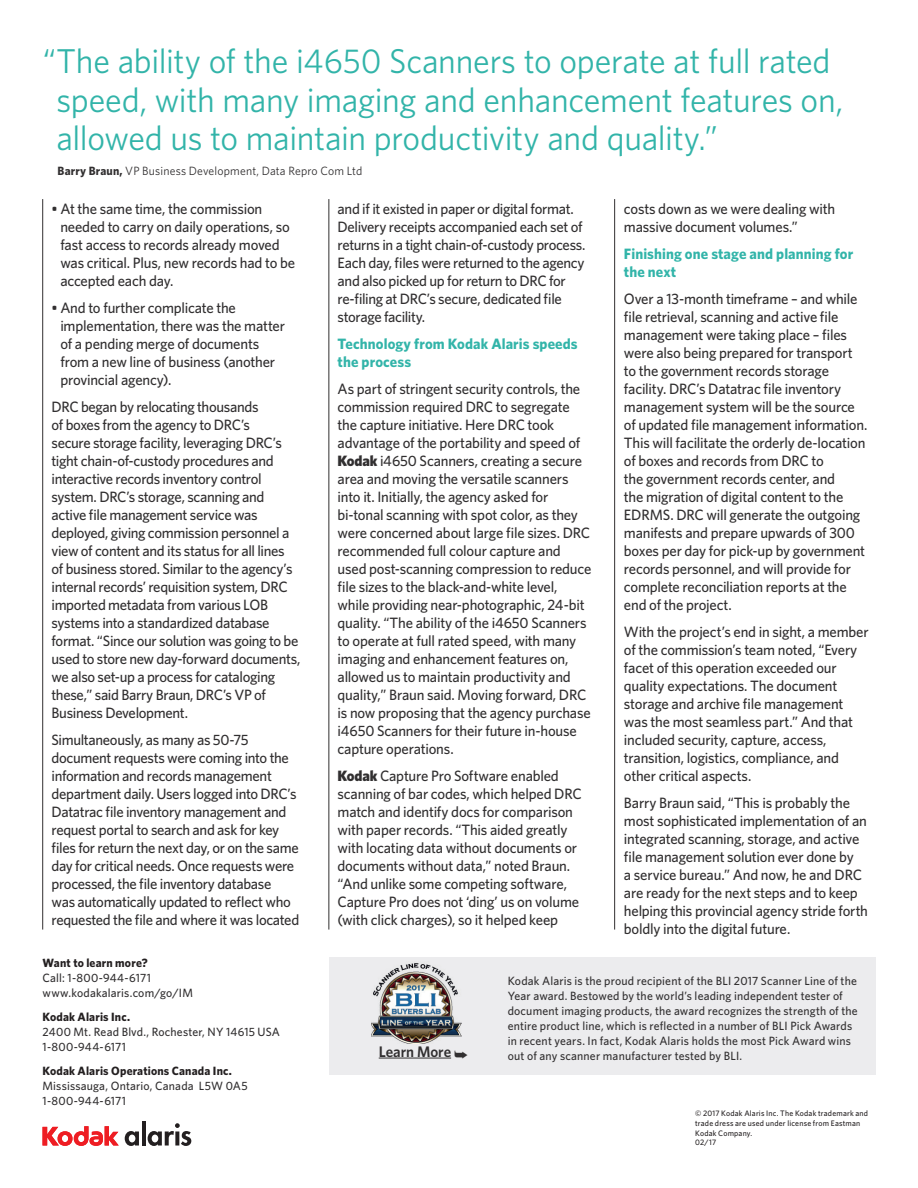
<style>
.page{position:relative;width:918px;height:1188px;background:#fff}
.page>*{position:absolute;margin:0;border:0;box-sizing:border-box;transform-origin:0 0}
.t1{font:34.5px/39px "Whitney";letter-spacing:-.01em;color:#32b4a9}
.t2{font:600 15.3px "Whitney";letter-spacing:-.005em;color:#312f30}
.t3{font:500 15px/18px "Whitney";letter-spacing:-.02em;color:#312f30}
.t4{font:700 15px/18px "Whitney";letter-spacing:.005em;color:#32b4a9}
.t5{font:500 12px/15px "Whitney";letter-spacing:.015em;color:#312f30}
.t6{font:700 12px "Whitney";letter-spacing:.015em;color:#231f20}
.t7{font:12px "Whitney";letter-spacing:.015em;color:#312f30}
.t8{font:500 7.95px/9.8px "Whitney";letter-spacing:.025em;color:#231f20}
.s1{font-weight:700}
.s2{font-weight:900}
</style>
<div class="page">
<svg style="left:43px;top:1126px;width:76px;height:20px"></svg>
<svg style="left:125px;top:1131px;width:14px;height:15px"></svg>
<hr style="left:142px;top:1121px;width:4px;height:25px;background:#231f20">
<svg style="left:148px;top:1123px;width:43px;height:23px"></svg>
<hr style="left:42px;top:199px;width:1px;height:731px;background:#312f30">
<hr style="left:614px;top:199px;width:1px;height:731px;background:#312f30">
<hr style="left:329px;top:199px;width:1px;height:731px;background:#312f30">
<div style="left:329px;top:957px;width:546px;height:117px;background:#ececee"></div>
<hr style="left:379px;top:1058px;width:72px;height:1px;background:#312f30">
<img style="left:371px;top:963px;width:90px;height:81px">
<h1 class="t1" style="left:56px;top:40px;width:788px;text-indent:-14px">“ The ability of the i4650 Scanners to operate at full rated speed, with many imaging and enhancement features on, allowed us to maintain productivity and quality.”</h1>
<p class="t7" style="left:58px;top:162px;width:306px"><span class="s1">Barry Braun,</span> VP Business Development, Data Repro Com Ltd</p>
<p class="t3" style="left:60px;top:199px;width:236px;text-indent:-9px">• At the same time, the commission needed to carry on daily operations, so fast access to records already moved was critical. Plus, new records had to be accepted each day.</p>
<p class="t3" style="left:60px;top:298px;width:226px;text-indent:-9px">• And to further complicate the implementation, there was the matter of a pending merge of documents from a new line of business (another provincial agency).</p>
<p class="t3" style="left:52px;top:397px;width:250px">DRC began by relocating thousands<br>of boxes from the agency to DRC’s<br>secure storage facility, leveraging DRC’s tight chain-of-custody procedures and interactive records inventory control system. DRC’s storage, scanning and active file management service was deployed, giving commission personnel a view of content and its status for all lines<br>of business stored. Similar to the agency’s internal records’ requisition system, DRC imported metadata from various LOB systems into a standardized database format. “Since our solution was going to be used to store new day-forward documents, we also set-up a process for cataloging these,” said Barry Braun, DRC’s VP of Business Development.</p>
<p class="t3" style="left:52px;top:730px;width:249px">Simultaneously, as many as 50-75 document requests were coming into the information and records management department daily. Users logged into DRC’s Datatrac file inventory management and request portal to search and ask for key files for return the next day, or on the same day for critical needs. Once requests were processed, the file inventory database<br>was automatically updated to reflect who requested the file and where it was located</p>
<p class="t6" style="left:43px;top:954px;width:107px">Want to learn more?</p>
<p class="t5" style="left:43px;top:970px;width:152px">Call: 1-800-944-6171 www.kodakalaris.com/go/IM</p>
<p class="t6" style="left:43px;top:1008px;width:89px">Kodak Alaris Inc.</p>
<p class="t5" style="left:43px;top:1024px;width:239px">2400 Mt. Read Blvd., Rochester, NY 14615 USA<br>1-800-944-6171</p>
<p class="t6" style="left:43px;top:1062px;width:191px">Kodak Alaris Operations Canada Inc.</p>
<p class="t5" style="left:43px;top:1078px;width:207px">Mississauga, Ontario, Canada L5W 0A5<br>1-800-944-6171</p>
<p class="t3" style="left:338px;top:199px;width:249px">and if it existed in paper or digital format.<br>Delivery receipts accompanied each set of returns in a tight chain-of-custody process.<br>Each day, files were returned to the agency and also picked up for return to DRC for re-filing at DRC’s secure, dedicated file storage facility.</p>
<p class="t4" style="left:338px;top:334px;width:242px">Technology from Kodak Alaris speeds the process</p>
<p class="t3" style="left:338px;top:379px;width:255px">As part of stringent security controls, the commission required DRC to segregate the capture initiative. Here DRC took advantage of the portability and speed of <span class="s2">Kodak</span> i4650 Scanners, creating a secure area and moving the versatile scanners into it. Initially, the agency asked for bi-tonal scanning with spot color, as they were concerned about large file sizes. DRC recommended full colour capture and used post-scanning compression to reduce file sizes to the black-and-white level, while providing near-photographic, 24-bit quality. “The ability of the i4650 Scanners to operate at full rated speed, with many imaging and enhancement features on, allowed us to maintain productivity and quality,” Braun said. Moving forward, DRC is now proposing that the agency purchase i4650 Scanners for their future in-house capture operations.</p>
<p class="t3" style="left:338px;top:766px;width:246px"><span class="s2">Kodak</span> Capture Pro Software enabled scanning of bar codes, which helped DRC match and identify docs for comparison with paper records. “This aided greatly with locating data without documents or documents without data,” noted Braun. “And unlike some competing software, Capture Pro does not ‘ding’ us on volume (with click charges), so it helped keep</p>
<p class="t3" style="left:624px;top:199px;width:213px">costs down as we were dealing with massive document volumes.”</p>
<p class="t4" style="left:624px;top:244px;width:231px">Finishing one stage and planning for the next</p>
<p class="t3" style="left:624px;top:289px;width:245px">Over a 13-month timeframe – and while file retrieval, scanning and active file management were taking place – files were also being prepared for transport to the government records storage facility. DRC’s Datatrac file inventory management system will be the source of updated file management information.<br>This will facilitate the orderly de-location of boxes and records from DRC to<br>the government records center, and<br>the migration of digital content to the EDRMS. DRC will generate the outgoing manifests and prepare upwards of 300 boxes per day for pick-up by government records personnel, and will provide for complete reconciliation reports at the end of the project.</p>
<p class="t3" style="left:624px;top:622px;width:246px">With the project’s end in sight, a member of the commission’s team noted, “Every facet of this operation exceeded our quality expectations. The document storage and archive file management was the most seamless part.” And that included security, capture, access, transition, logistics, compliance, and other critical aspects.</p>
<p class="t3" style="left:624px;top:793px;width:246px">Barry Braun said, “This is probably the most sophisticated implementation of an integrated scanning, storage, and active file management solution ever done by<br>a service bureau.” And now, he and DRC are ready for the next steps and to keep helping this provincial agency stride forth boldly into the digital future.</p>
<p class="t5" style="left:508px;top:973px;width:352px">Kodak Alaris is the proud recipient of the BLI 2017 Scanner Line of the Year award. Bestowed by the world’s leading independent tester of document imaging products, the award recognizes the strength of the entire product line, which is reflected in a number of BLI Pick Awards in recent years. In fact, Kodak Alaris holds the most Pick Award wins</p>
<p class="t2" style="left:379px;top:1041px;width:91px">Learn More ➥</p>
<p class="t5" style="left:508px;top:1048px;width:236px">out of any scanner manufacturer tested by BLI.</p>
<p class="t8" style="left:695px;top:1108px;width:174px">© 2017 Kodak Alaris Inc. The Kodak trademark and trade dress are used under license from Eastman<br>Kodak Company.<br>02/17</p>
</div>
